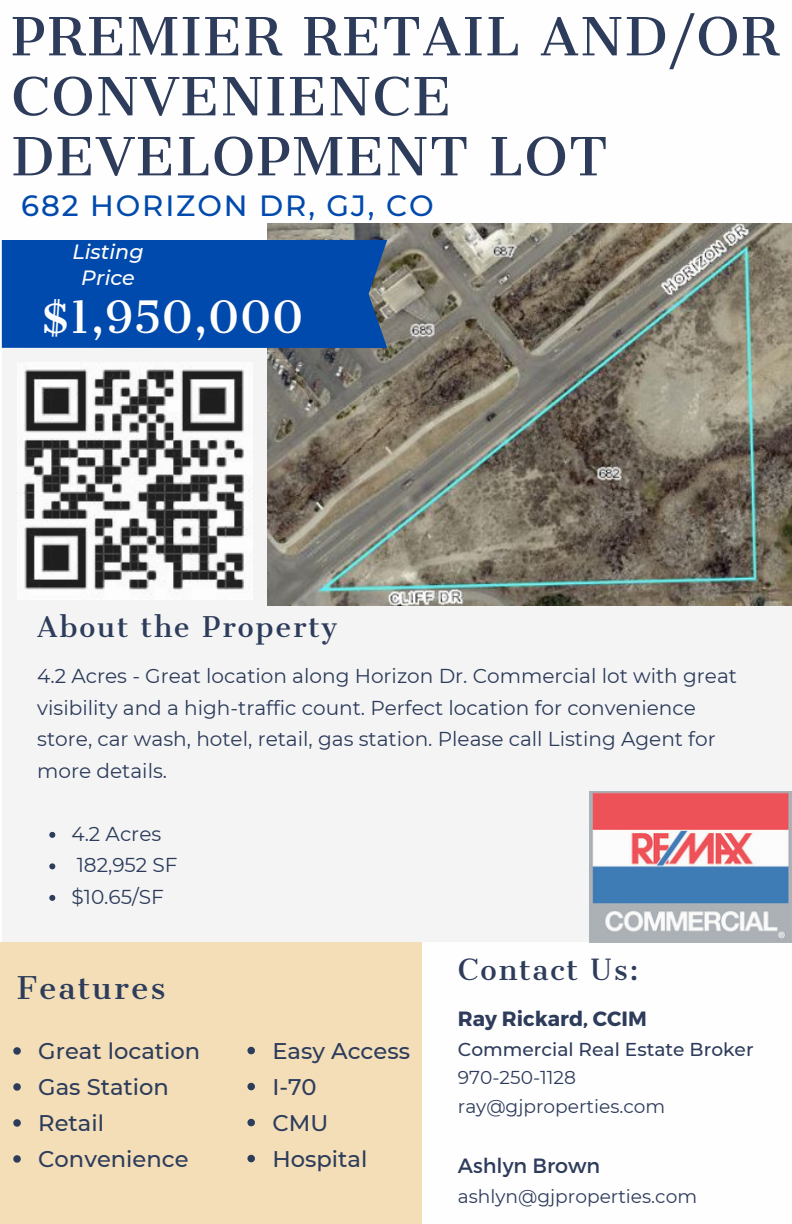
<style>
.page{position:relative;width:792px;height:1224px;background:#fff}
.page>*{position:absolute;margin:0;border:0;box-sizing:border-box;transform-origin:0 0}
.t1{font:51.4px/60px "Cantata One";letter-spacing:.03em;color:#2d3c5b}
.t2{font:42.6px "Cantata One";color:#fffefe}
.t3{font:30px "Cantata One";letter-spacing:.065em;color:#2d3c5b}
.t4{font:500 29.2px "Montserrat";letter-spacing:.065em;color:#004aad}
.t5{font:28px "Cantata One";letter-spacing:.065em;color:#2d3c5b}
.t6{font:27.2px "Cantata One";letter-spacing:.065em;color:#2d3c5b}
.t7{font:500 22.6px "Montserrat";color:#2d3c5b}
.t8{font:700 20.6px "Montserrat";color:#2d3c5b}
.t9{font:italic 500 20.6px/26px "Montserrat";color:#fffefe;text-align:center}
.t10{font:20.6px "Montserrat";color:#2d3c5b}
.t11{font:20px/31.6px "Montserrat";color:#2d3c5b}
.t12{font:18.6px "Montserrat";color:#2d3c5b}
.t13{font:500 18.6px "Montserrat";color:#2d3c5b}
</style>
<div class="page">
<div style="left:2px;top:269px;width:790px;height:673px;background:#f4f4f4"></div>
<img style="left:268px;top:223px;width:524px;height:383px">
<div style="left:2px;top:240px;width:385px;height:108px;background:#004aad"></div>
<div style="left:0;top:943px;width:421px;height:281px;background:#f3deb8"></div>
<img style="left:589px;top:791px;width:203px;height:152px">
<img style="left:24px;top:369px;width:220px;height:221px">
<svg style="left:49px;top:832px;width:6px;height:6px"></svg>
<svg style="left:49px;top:863px;width:6px;height:6px"></svg>
<svg style="left:49px;top:895px;width:6px;height:6px"></svg>
<svg style="left:13px;top:1047px;width:8px;height:8px"></svg>
<svg style="left:13px;top:1083px;width:8px;height:8px"></svg>
<svg style="left:13px;top:1119px;width:8px;height:8px"></svg>
<svg style="left:13px;top:1155px;width:8px;height:8px"></svg>
<svg style="left:247px;top:1047px;width:8px;height:7px"></svg>
<svg style="left:247px;top:1083px;width:8px;height:7px"></svg>
<svg style="left:247px;top:1119px;width:8px;height:7px"></svg>
<svg style="left:247px;top:1155px;width:8px;height:7px"></svg>
<p class="t1" style="left:11px;top:7px;width:770px">PREMIER RETAIL AND/OR<br>CONVENIENCE<br>DEVELOPMENT LOT</p>
<p class="t4" style="left:21px;top:188px;width:414px">682 HORIZON DR, GJ, CO</p>
<p class="t9" style="left:73px;top:238px;width:72px">Listing<br>Price</p>
<p class="t2" style="left:41px;top:290px;width:264px">$1,950,000</p>
<p class="t6" style="left:37px;top:610px;width:302px">About the Property</p>
<p class="t11" style="left:37px;top:660px;width:701px">4.2 Acres - Great location along Horizon Dr. Commercial lot with great visibility and a high-traffic count. Perfect location for convenience store, car wash, hotel, retail, gas station. Please call Listing Agent for more details.</p>
<p class="t11" style="left:71px;top:818px;width:91px">4.2 Acres</p>
<p class="t11" style="left:77px;top:849px;width:102px">182,952 SF</p>
<p class="t11" style="left:71px;top:881px;width:94px">$10.65/SF</p>
<p class="t3" style="left:17px;top:969px;width:150px">Features</p>
<p class="t7" style="left:38px;top:1037px;width:164px">Great location</p>
<p class="t7" style="left:38px;top:1073px;width:132px">Gas Station</p>
<p class="t7" style="left:38px;top:1109px;width:67px">Retail</p>
<p class="t7" style="left:38px;top:1145px;width:152px">Convenience</p>
<p class="t7" style="left:272px;top:1037px;width:139px">Easy Access</p>
<p class="t7" style="left:272px;top:1073px;width:46px">I-70</p>
<p class="t7" style="left:272px;top:1109px;width:57px">CMU</p>
<p class="t7" style="left:272px;top:1145px;width:96px">Hospital</p>
<p class="t5" style="left:458px;top:952px;width:182px">Contact Us:</p>
<p class="t8" style="left:458px;top:1005px;width:190px">Ray Rickard, CCIM</p>
<p class="t13" style="left:458px;top:1038px;width:297px">Commercial Real Estate Broker</p>
<p class="t12" style="left:458px;top:1066px;width:120px">970-250-1128</p>
<p class="t12" style="left:458px;top:1095px;width:209px">ray@gjproperties.com</p>
<p class="t10" style="left:458px;top:1152px;width:144px">Ashlyn Brown</p>
<p class="t12" style="left:458px;top:1185px;width:241px">ashlyn@gjproperties.com</p>
</div>
